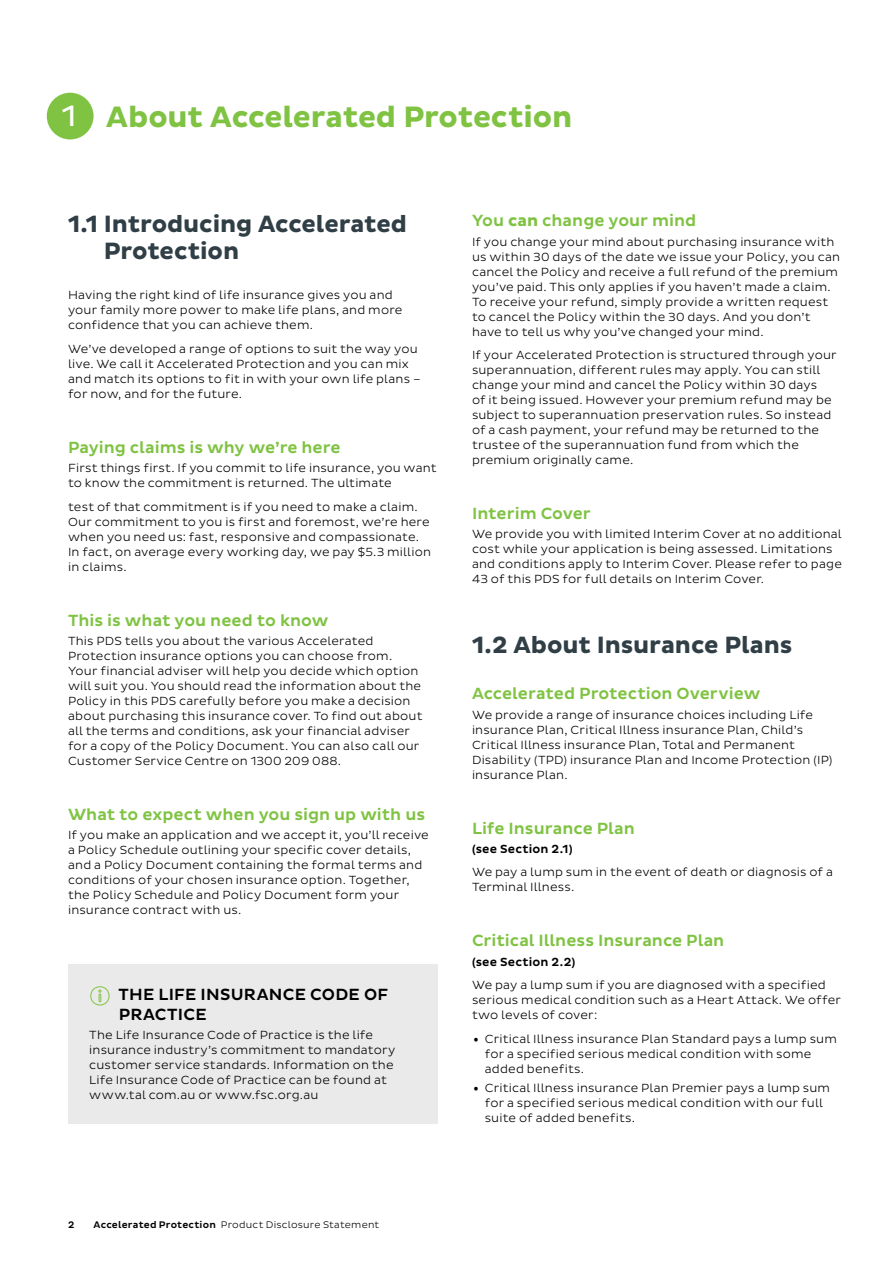
<style>
.page{position:relative;width:893px;height:1263px;background:#fff}
.page>*{position:absolute;margin:0;border:0;box-sizing:border-box;transform-origin:0 0}
.t1{font:700 30px "Pluto Sans";letter-spacing:-.005em;color:#80c343}
.t2{font:700 24px/27px "Pluto Sans";letter-spacing:-.005em;color:#303e46}
.t3{font:500 16.5px "Pluto Sans";color:#80c343}
.t4{font:500 16.5px/19.8px "Pluto Sans";letter-spacing:.015em;color:#000}
.t5{font:300 12px/15px "Pluto Sans";letter-spacing:.015em;color:#000}
.t6{font:500 12px "Pluto Sans";letter-spacing:.015em;color:#000}
.t7{font:300 9.75px "Pluto Sans";letter-spacing:.02em;color:#000}
.t8{font:500 9.75px "Pluto Sans";color:#000}
.s1{font-weight:400;color:#fff}
.s2{font-weight:700}
.s3{font-size:21px}
.s4{font-weight:500}
</style>
<div class="page">
<div style="left:47px;top:93px;width:47px;height:46px;background:#80c343;border-radius:50%"></div>
<div style="left:68px;top:964px;width:370px;height:159px;background:#eaeaeb"></div>
<svg style="left:90px;top:986px;width:20px;height:20px"></svg>
<h1 class="t1" style="left:62px;top:100px;width:512px"><span class="s1">1</span> About Accelerated Protection</h1>
<h2 class="t2" style="left:104px;top:211px;width:305px;text-indent:-36px">1.1 Introducing Accelerated<br>Protection</h2>
<p class="t5" style="left:68px;top:288px;width:336px">Having the right kind of life insurance gives you and your family more power to make life plans, and more confidence that you can achieve them.</p>
<p class="t5" style="left:68px;top:341px;width:354px">We’ve developed a range of options to suit the way you live. We call it Accelerated Protection and you can mix and match its options to fit in with your own life plans – for now, and for the future.</p>
<h3 class="t3" style="left:68px;top:438px;width:274px">Paying claims is why we’re here</h3>
<p class="t5" style="left:68px;top:461px;width:370px">First things first. If you commit to life insurance, you want to know the commitment is returned. The ultimate</p>
<p class="t5" style="left:68px;top:499px;width:365px">test of that commitment is if you need to make a claim.<br>Our commitment to you is first and foremost, we’re here when you need us: fast, responsive and compassionate.<br>In fact, on average every working day, we pay $5.3 million in claims.</p>
<h3 class="t3" style="left:68px;top:611px;width:262px">This is what you need to know</h3>
<p class="t5" style="left:68px;top:633px;width:356px">This PDS tells you about the various Accelerated Protection insurance options you can choose from.<br>Your financial adviser will help you decide which option will suit you. You should read the information about the Policy in this PDS carefully before you make a decision about purchasing this insurance cover. To find out about all the terms and conditions, ask your financial adviser for a copy of the Policy Document. You can also call our Customer Service Centre on 1300 209 088.</p>
<h3 class="t3" style="left:68px;top:805px;width:359px">What to expect when you sign up with us</h3>
<p class="t5" style="left:68px;top:828px;width:362px">If you make an application and we accept it, you’ll receive a Policy Schedule outlining your specific cover details, and a Policy Document containing the formal terms and conditions of your chosen insurance option. Together, the Policy Schedule and Policy Document form your insurance contract with us.</p>
<h3 class="t4" style="left:119px;top:985px;width:271px">THE LIFE INSURANCE CODE OF<br>PRACTICE</h3>
<p class="t5" style="left:89px;top:1028px;width:308px">The Life Insurance Code of Practice is the life insurance industry’s commitment to mandatory customer service standards. Information on the Life Insurance Code of Practice can be found at www.tal com.au or www.fsc.org.au</p>
<h3 class="t3" style="left:472px;top:211px;width:226px">You <span class="s2">can</span> change your mind</h3>
<p class="t5" style="left:472px;top:234px;width:370px">If you change your mind about purchasing insurance with us within 30 days of the date we issue your Policy, you can cancel the Policy and receive a full refund of the premium you’ve paid. This only applies if you haven’t made a claim.<br>To receive your refund, simply provide a written request to cancel the Policy within the 30 days. And you don’t have to tell us why you’ve changed your mind.</p>
<p class="t5" style="left:472px;top:348px;width:366px">If your Accelerated Protection is structured through your superannuation, different rules may apply. You can still change your mind and cancel the Policy within 30 days<br>of it being issued. However your premium refund may be subject to superannuation preservation rules. So instead of a cash payment, your refund may be returned to the trustee of the superannuation fund from which the premium originally came.</p>
<h3 class="t3" style="left:472px;top:504px;width:120px">Interim Cover</h3>
<p class="t5" style="left:472px;top:527px;width:371px">We provide you with limited Interim Cover at no additional cost while your application is being assessed. Limitations and conditions apply to Interim Cover. Please refer to page 43 of this PDS for full details on Interim Cover.</p>
<h2 class="t2" style="left:472px;top:632px;width:322px">1.2 About Insurance Plans</h2>
<h3 class="t3" style="left:472px;top:684px;width:290px">Accelerated Protection Overview</h3>
<p class="t5" style="left:472px;top:707px;width:362px">We provide a range of insurance choices including Life insurance Plan, Critical Illness insurance Plan, Child’s Critical Illness insurance Plan, Total and Permanent Disability (TPD) insurance Plan and Income Protection (IP) insurance Plan.</p>
<h3 class="t3" style="left:472px;top:819px;width:164px">Life Insurance Plan</h3>
<p class="t6" style="left:472px;top:842px;width:102px">(see Section 2.1)</p>
<p class="t5" style="left:472px;top:865px;width:362px">We pay a lump sum in the event of death or diagnosis of a<br>Terminal Illness.</p>
<h3 class="t3" style="left:472px;top:931px;width:254px">Critical Illness Insurance Plan</h3>
<p class="t6" style="left:472px;top:955px;width:105px">(see Section 2.2)</p>
<p class="t5" style="left:472px;top:978px;width:371px">We pay a lump sum if you are diagnosed with a specified serious medical condition such as a Heart Attack. We offer two levels of cover:</p>
<p class="t5" style="left:485px;top:1031px;width:354px;text-indent:-13px"><span class="s3">•</span> Critical Illness insurance Plan Standard pays a lump sum for a specified serious medical condition with some added benefits.</p>
<p class="t5" style="left:485px;top:1080px;width:347px;text-indent:-13px"><span class="s3">•</span> Critical Illness insurance Plan Premier pays a lump sum for a specified serious medical condition with our full suite of added benefits.</p>
<p class="t8" style="left:68px;top:1219px;width:8px">2</p>
<p class="t7" style="left:94px;top:1219px;width:287px"><span class="s4">Accelerated Protection</span> Product Disclosure Statement</p>
</div>
